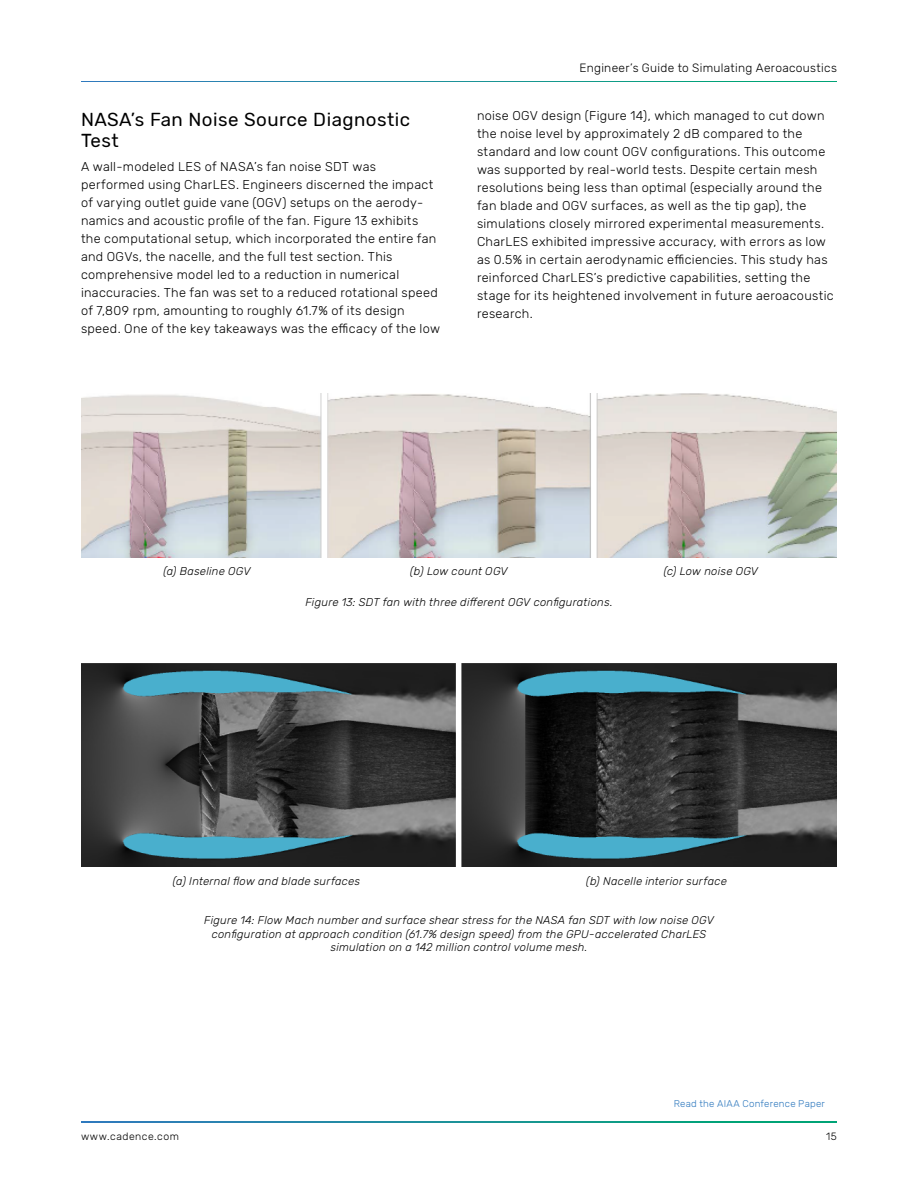
<style>
.page{position:relative;width:918px;height:1188px;background:#fff}
.page>*{position:absolute;margin:0;border:0;box-sizing:border-box;transform-origin:0 0}
.t1{font:18.75px/21px "Rubik";letter-spacing:.025em;color:#000}
.t2{font:300 12.75px/18px "Rubik";letter-spacing:.025em;color:#000}
.t3{font:300 12px "Rubik";letter-spacing:.025em;color:#000}
.t4{font:italic 300 11.25px/13.5px "Rubik";letter-spacing:.025em;color:#000;text-align:center}
.t5{font:300 10.5px "Rubik";letter-spacing:.05em;color:#000}
.t6{font:300 9.75px "Rubik";letter-spacing:.025em;color:#2f79be}
</style>
<div class="page">
<svg style="left:81px;top:81px;width:756px;height:1px"></svg>
<svg style="left:81px;top:1121px;width:756px;height:1px"></svg>
<img style="left:81px;top:393px;width:756px;height:165px">
<img style="left:81px;top:663px;width:756px;height:204px">
<h1 class="t1" style="left:81px;top:109px;width:331px">NASA’s Fan Noise Source Diagnostic<br>Test</h1>
<p class="t2" style="left:81px;top:158px;width:361px">A wall-modeled LES of NASA’s fan noise SDT was performed using CharLES. Engineers discerned the impact of varying outlet guide vane (OGV) setups on the aerody&shy;namics and acoustic profile of the fan. Figure 13 exhibits the computational setup, which incorporated the entire fan and OGVs, the nacelle, and the full test section. This comprehensive model led to a reduction in numerical inaccuracies. The fan was set to a reduced rotational speed of 7,809 rpm, amounting to roughly 61.7% of its design speed. One of the key takeaways was the efficacy of the low</p>
<p class="t3" style="left:579px;top:61px;width:259px">Engineer’s Guide to Simulating Aeroacoustics</p>
<p class="t2" style="left:477px;top:107px;width:358px">noise OGV design (Figure 14), which managed to cut down the noise level by approximately 2 dB compared to the standard and low count OGV configurations. This outcome was supported by real-world tests. Despite certain mesh resolutions being less than optimal (especially around the fan blade and OGV surfaces, as well as the tip gap), the simulations closely mirrored experimental measurements.<br>CharLES exhibited impressive accuracy, with errors as low as 0.5% in certain aerodynamic efficiencies. This study has reinforced CharLES’s predictive capabilities, setting the stage for its heightened involvement in future aeroacoustic research.</p>
<p class="t4" style="left:163px;top:564px;width:89px">(a) Baseline OGV</p>
<p class="t4" style="left:410px;top:564px;width:99px">(b) Low count OGV</p>
<p class="t4" style="left:664px;top:564px;width:96px">(c) Low noise OGV</p>
<p class="t4" style="left:305px;top:596px;width:309px">Figure 13: SDT fan with three different OGV configurations.</p>
<p class="t4" style="left:173px;top:875px;width:189px">(a) Internal flow and blade surfaces</p>
<p class="t4" style="left:204px;top:914px;width:511px">Figure 14: Flow Mach number and surface shear stress for the NASA fan SDT with low noise OGV configuration at approach condition (61.7% design speed) from the GPU-accelerated CharLES simulation on a 142 million control volume mesh.</p>
<p class="t4" style="left:586px;top:875px;width:142px">(b) Nacelle interior surface</p>
<p class="t6" style="left:674px;top:1098px;width:153px">Read the AIAA Conference Paper</p>
<p class="t5" style="left:81px;top:1130px;width:99px">www.cadence.com</p>
<p class="t5" style="left:826px;top:1130px;width:12px">15</p>
</div>
